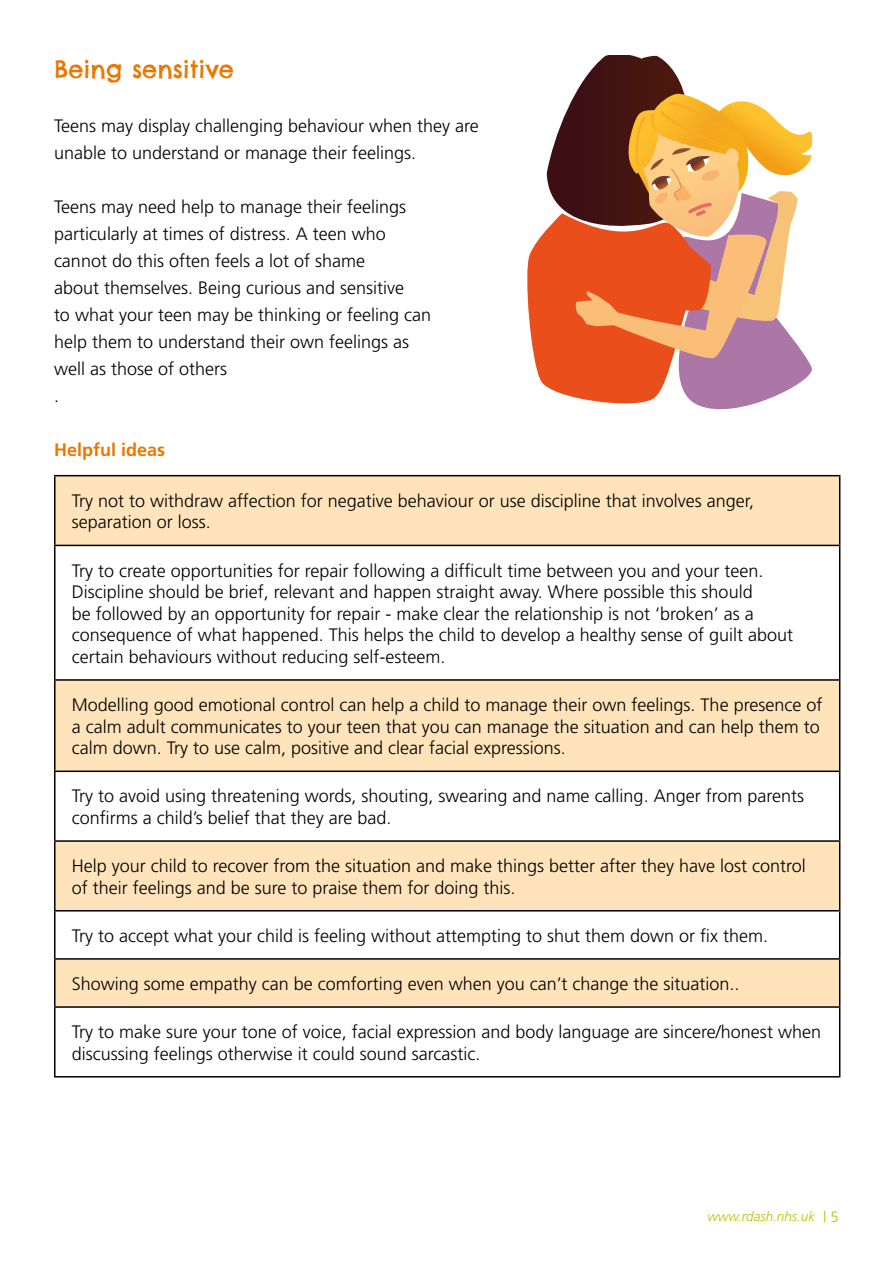
<style>
.page{position:relative;width:893px;height:1263px;background:#fff}
.page>*{position:absolute;margin:0;border:0;box-sizing:border-box;transform-origin:0 0}
.t1{font:24px "Chelsea Market";color:#ea7800}
.t2{font:300 18px/21.6px "Frutiger";color:#000}
.t3{font:700 18px "Frutiger";color:#ea7800}
.t4{font:italic 300 13.5px "Frutiger";color:#b7c200}
.s1{font-style:normal;font-size:15px}
</style>
<div class="page">
<svg style="left:56px;top:476px;width:783px;height:530px;fill:#fee3bb"></svg>
<hr style="left:54px;top:475px;width:786px;height:1px;background:#000">
<hr style="left:54px;top:476px;width:2px;height:69px;background:#000">
<hr style="left:839px;top:476px;width:1px;height:69px;background:#000">
<hr style="left:54px;top:545px;width:786px;height:1px;background:#000">
<hr style="left:54px;top:546px;width:2px;height:133px;background:#000">
<hr style="left:839px;top:546px;width:1px;height:133px;background:#000">
<hr style="left:54px;top:679px;width:786px;height:2px;background:#000">
<hr style="left:54px;top:681px;width:2px;height:89px;background:#000">
<hr style="left:839px;top:681px;width:1px;height:89px;background:#000">
<hr style="left:54px;top:770px;width:786px;height:2px;background:#000">
<hr style="left:54px;top:772px;width:2px;height:68px;background:#000">
<hr style="left:839px;top:772px;width:1px;height:68px;background:#000">
<hr style="left:54px;top:840px;width:786px;height:2px;background:#000">
<hr style="left:54px;top:842px;width:2px;height:68px;background:#000">
<hr style="left:839px;top:842px;width:1px;height:68px;background:#000">
<hr style="left:54px;top:910px;width:786px;height:1px;background:#000">
<hr style="left:54px;top:911px;width:2px;height:47px;background:#000">
<hr style="left:839px;top:911px;width:1px;height:47px;background:#000">
<hr style="left:54px;top:958px;width:786px;height:2px;background:#000">
<hr style="left:54px;top:960px;width:2px;height:46px;background:#000">
<hr style="left:839px;top:960px;width:1px;height:46px;background:#000">
<hr style="left:54px;top:1006px;width:786px;height:2px;background:#000">
<hr style="left:54px;top:1008px;width:2px;height:68px;background:#000">
<hr style="left:839px;top:1008px;width:1px;height:68px;background:#000">
<hr style="left:54px;top:1076px;width:786px;height:1px;background:#000">
<svg style="left:527px;top:55px;width:286px;height:355px"></svg>
<h1 class="t1" style="left:54px;top:54px;width:181px">Being sensitive</h1>
<p class="t2" style="left:54px;top:112px;width:426px;line-height:27px">Teens may display challenging behaviour when they are unable to understand or manage their feelings.</p>
<p class="t2" style="left:54px;top:193px;width:379px;line-height:27px">Teens may need help to manage their feelings particularly at times of distress. A teen who cannot do this often feels a lot of shame<br>about themselves. Being curious and sensitive<br>to what your teen may be thinking or feeling can help them to understand their own feelings as well as those of others<br>.</p>
<p class="t3" style="left:54px;top:439px;width:113px">Helpful ideas</p>
<p class="t2" style="left:72px;top:490px;width:684px">Try not to withdraw affection for negative behaviour or use discipline that involves anger, separation or loss.</p>
<p class="t2" style="left:72px;top:559px;width:723px">Try to create opportunities for repair following a difficult time between you and your teen.<br>Discipline should be brief, relevant and happen straight away. Where possible this should<br>be followed by an opportunity for repair - make clear the relationship is not ‘broken’ as a consequence of what happened. This helps the child to develop a healthy sense of guilt about certain behaviours without reducing self-esteem.</p>
<p class="t2" style="left:72px;top:694px;width:752px">Modelling good emotional control can help a child to manage their own feelings. The presence of a calm adult communicates to your teen that you can manage the situation and can help them to calm down. Try to use calm, positive and clear facial expressions.</p>
<p class="t2" style="left:72px;top:785px;width:734px">Try to avoid using threatening words, shouting, swearing and name calling. Anger from parents confirms a child’s belief that they are bad.</p>
<p class="t2" style="left:72px;top:855px;width:736px">Help your child to recover from the situation and make things better after they have lost control of their feelings and be sure to praise them for doing this.</p>
<p class="t2" style="left:72px;top:925px;width:698px">Try to accept what your child is feeling without attempting to shut them down or fix them.</p>
<p class="t2" style="left:72px;top:973px;width:669px">Showing some empathy can be comforting even when you can’t change the situation..</p>
<p class="t2" style="left:72px;top:1021px;width:751px">Try to make sure your tone of voice, facial expression and body language are sincere/honest when discussing feelings otherwise it could sound sarcastic.</p>
<p class="t4" style="left:707px;top:1208px;width:133px">www.rdash.nhs.uk <span class="s1">| 5</span></p>
</div>
